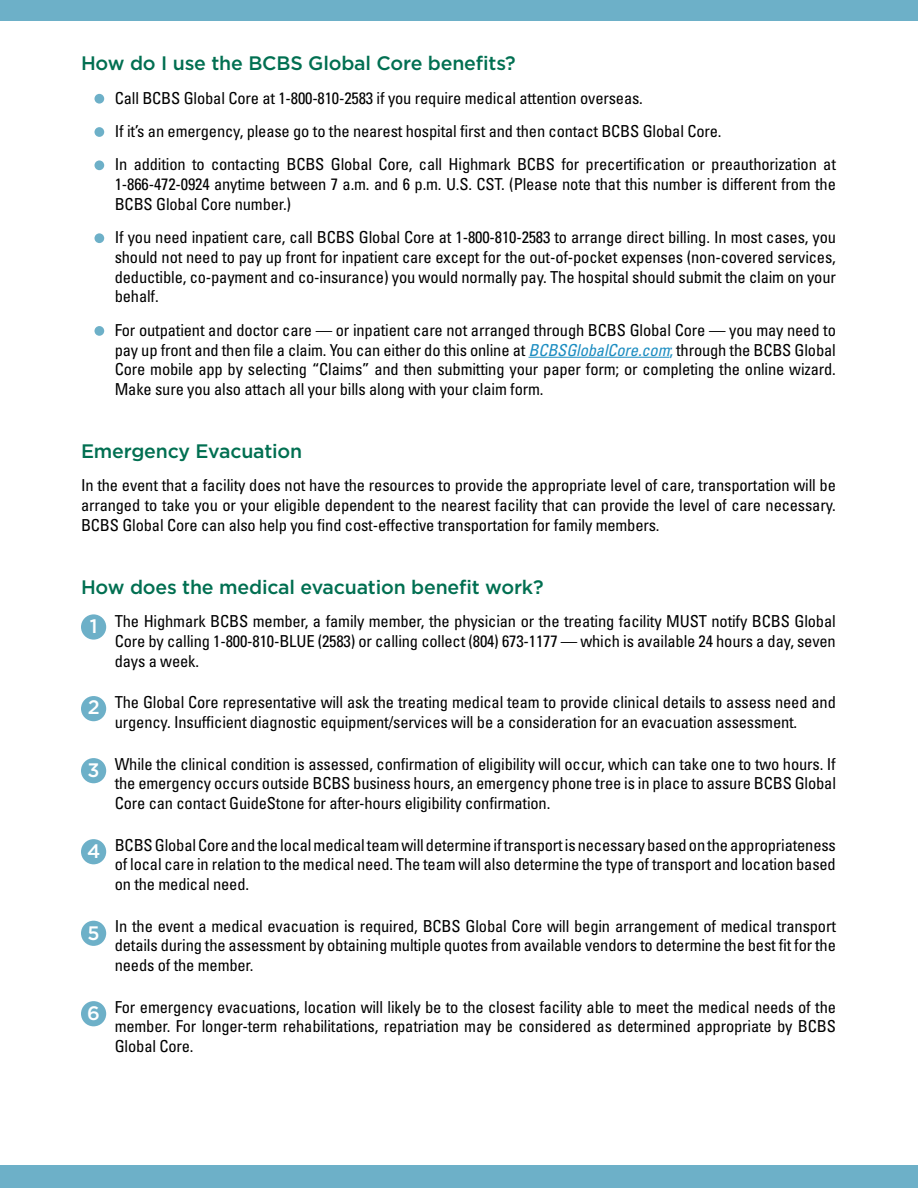
<style>
.page{position:relative;width:918px;height:1188px;background:#fff}
.page>*{position:absolute;margin:0;border:0;box-sizing:border-box;transform-origin:0 0}
.t1{font:500 19.5px "Gotham";letter-spacing:-.01em;color:#006f51}
.t2{font:500 19.5px "Gotham";color:#fff}
.t3{font:condensed 16.5px/19.8px "Univers";letter-spacing:-.01em;color:#000;text-align:justify}
.s1{font-style:italic;color:#1c8dc1}
.s2{color:#1c8dc1}
</style>
<div class="page">
<hr style="left:529px;top:357px;width:140px;height:1px;background:#1c8dc1">
<div style="left:95px;top:94px;width:9px;height:10px;background:#6db0c8;border-radius:50%"></div>
<div style="left:95px;top:127px;width:9px;height:10px;background:#6db0c8;border-radius:50%"></div>
<div style="left:95px;top:160px;width:9px;height:10px;background:#6db0c8;border-radius:50%"></div>
<div style="left:95px;top:233px;width:9px;height:10px;background:#6db0c8;border-radius:50%"></div>
<div style="left:95px;top:326px;width:9px;height:10px;background:#6db0c8;border-radius:50%"></div>
<div style="left:0;top:0;width:918px;height:21px;background:#6db0c8"></div>
<div style="left:0;top:1165px;width:918px;height:23px;background:#6db0c8"></div>
<div style="left:81px;top:614px;width:25px;height:26px;background:#6db0c8;border-radius:50%"></div>
<div style="left:81px;top:696px;width:25px;height:25px;background:#6db0c8;border-radius:50%"></div>
<div style="left:81px;top:758px;width:25px;height:25px;background:#6db0c8;border-radius:50%"></div>
<div style="left:81px;top:839px;width:25px;height:25px;background:#6db0c8;border-radius:50%"></div>
<div style="left:81px;top:921px;width:25px;height:25px;background:#6db0c8;border-radius:50%"></div>
<div style="left:81px;top:1001px;width:25px;height:25px;background:#6db0c8;border-radius:50%"></div>
<p class="t1" style="left:81px;top:52px;width:436px">How do I use the BCBS Global Core benefits?</p>
<p class="t3" style="left:115px;top:81px;width:723px;line-height:33.3px;text-align:left">Call BCBS Global Core at 1-800-810-2583 if you require medical attention overseas.<br>If it’s an emergency, please go to the nearest hospital first and then contact BCBS Global Core.<br>In addition to contacting BCBS Global Core, call Highmark BCBS for precertification or preauthorization at</p>
<p class="t3" style="left:115px;top:174px;width:723px">1-866-472-0924 anytime between 7 a.m. and 6 p.m. U.S. CST. (Please note that this number is different from the<br>BCBS Global Core number.)</p>
<p class="t3" style="left:115px;top:227px;width:723px">If you need inpatient care, call BCBS Global Core at 1-800-810-2583 to arrange direct billing. In most cases, you should not need to pay up front for inpatient care except for the out-of-pocket expenses (non-covered services, deductible, co-payment and co-insurance) you would normally pay. The hospital should submit the claim on your behalf.</p>
<p class="t3" style="left:115px;top:320px;width:723px">For outpatient and doctor care — or inpatient care not arranged through BCBS Global Core — you may need to pay up front and then file a claim. You can either do this online at <span class="s1">BCBSGlobalCore.com</span><span class="s2">;</span> through the BCBS Global Core mobile app by selecting “Claims” and then submitting your paper form; or completing the online wizard.<br>Make sure you also attach all your bills along with your claim form.</p>
<p class="t1" style="left:81px;top:440px;width:223px">Emergency Evacuation</p>
<p class="t3" style="left:81px;top:475px;width:756px">In the event that a facility does not have the resources to provide the appropriate level of care, transportation will be arranged to take you or your eligible dependent to the nearest facility that can provide the level of care necessary.<br>BCBS Global Core can also help you find cost-effective transportation for family members.</p>
<p class="t1" style="left:81px;top:576px;width:464px">How does the medical evacuation benefit work?</p>
<p class="t3" style="left:115px;top:611px;width:723px">The Highmark BCBS member, a family member, the physician or the treating facility MUST notify BCBS Global Core by calling 1-800-810-BLUE (2583) or calling collect (804) 673-1177 — which is available 24 hours a day, seven days a week.</p>
<p class="t3" style="left:115px;top:692px;width:723px">The Global Core representative will ask the treating medical team to provide clinical details to assess need and urgency. Insufficient diagnostic equipment/services will be a consideration for an evacuation assessment.</p>
<p class="t3" style="left:115px;top:754px;width:723px">While the clinical condition is assessed, confirmation of eligibility will occur, which can take one to two hours. If the emergency occurs outside BCBS business hours, an emergency phone tree is in place to assure BCBS Global Core can contact GuideStone for after-hours eligibility confirmation.</p>
<p class="t3" style="left:115px;top:835px;width:723px">BCBS Global Core and the local medical team will determine if transport is necessary based on the appropriateness of local care in relation to the medical need. The team will also determine the type of transport and location based on the medical need.</p>
<p class="t3" style="left:115px;top:916px;width:723px">In the event a medical evacuation is required, BCBS Global Core will begin arrangement of medical transport details during the assessment by obtaining multiple quotes from available vendors to determine the best fit for the needs of the member.</p>
<p class="t3" style="left:115px;top:997px;width:723px">For emergency evacuations, location will likely be to the closest facility able to meet the medical needs of the member. For longer-term rehabilitations, repatriation may be considered as determined appropriate by BCBS Global Core.</p>
<p class="t2" style="left:90px;top:615px;width:9px">1</p>
<p class="t2" style="left:88px;top:697px;width:13px">2</p>
<p class="t2" style="left:88px;top:759px;width:14px">3</p>
<p class="t2" style="left:87px;top:840px;width:15px">4</p>
<p class="t2" style="left:88px;top:922px;width:14px">5</p>
<p class="t2" style="left:87px;top:1002px;width:14px">6</p>
</div>
